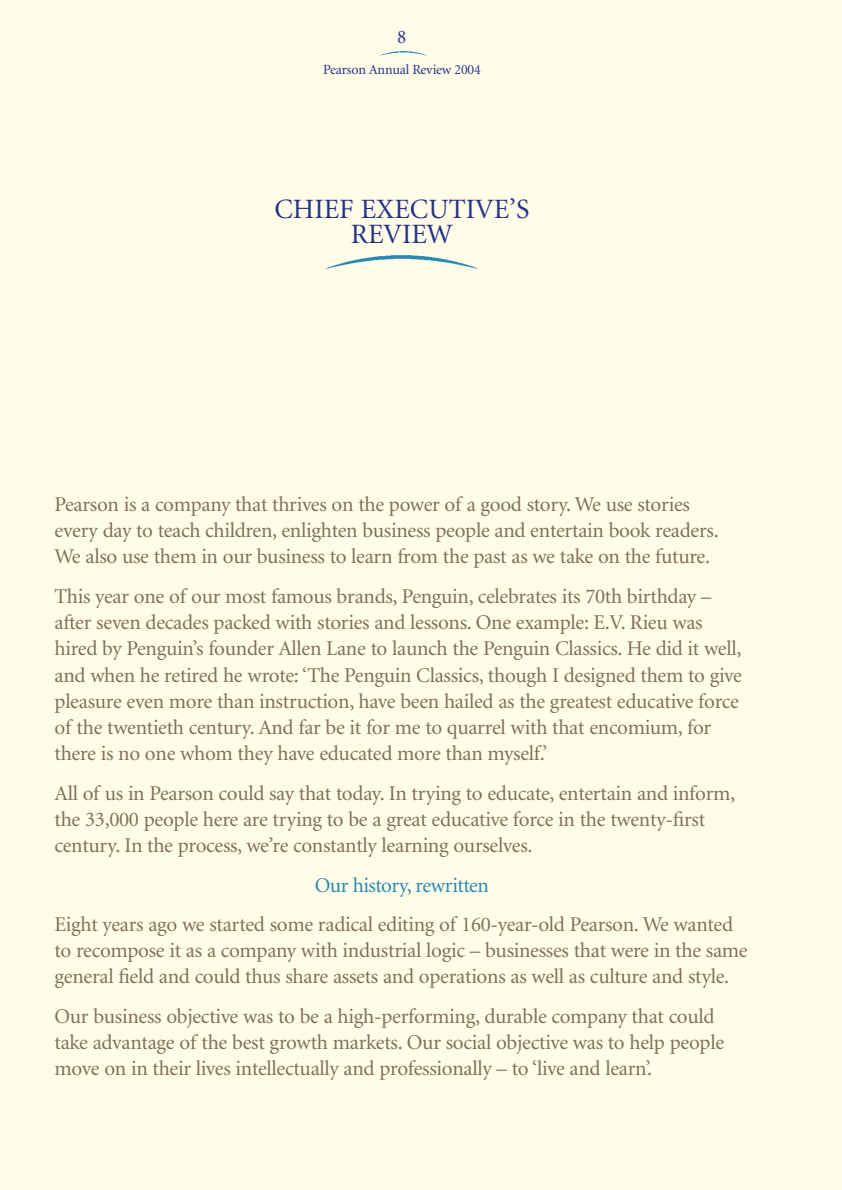
<style>
.page{position:relative;width:842px;height:1190px;background:#fffde8}
.page>*{position:absolute;margin:0;border:0;box-sizing:border-box;transform-origin:0 0}
.t1{font:28px/24.5px "Minion";color:#243289;text-align:center}
.t2{font:21px/26.2px "Minion";letter-spacing:-.015em;color:#806f58}
.t3{font:21px "Minion";letter-spacing:-.025em;color:#2a88b5}
.t4{font:19.25px "Minion";color:#243289}
.t5{font:14px "Minion";letter-spacing:-.015em;color:#243289}
</style>
<div class="page">
<img style="left:380px;top:51px;width:47px;height:5px">
<img style="left:325px;top:255px;width:153px;height:14px">
<p class="t4" style="left:397px;top:30px;width:11px">8</p>
<p class="t5" style="left:323px;top:64px;width:159px">Pearson Annual Review 2004</p>
<h1 class="t1" style="left:274px;top:199px;width:256px">CHIEF EXECUTIVE’S<br>REVIEW</h1>
<p class="t2" style="left:55px;top:493px;width:665px">Pearson is a company that thrives on the power of a good story. We use stories every day to teach children, enlighten business people and entertain book readers.<br>We also use them in our business to learn from the past as we take on the future.</p>
<p class="t2" style="left:55px;top:585px;width:689px">This year one of our most famous brands, Penguin, celebrates its 70th birthday – after seven decades packed with stories and lessons. One example: E.V. Rieu was hired by Penguin’s founder Allen Lane to launch the Penguin Classics. He did it well, and when he retired he wrote: ‘The Penguin Classics, though I designed them to give pleasure even more than instruction, have been hailed as the greatest educative force of the twentieth century. And far be it for me to quarrel with that encomium, for there is no one whom they have educated more than myself.’</p>
<p class="t2" style="left:55px;top:782px;width:682px">All of us in Pearson could say that today. In trying to educate, entertain and inform, the 33,000 people here are trying to be a great educative force in the twenty-first century. In the process, we’re constantly learning ourselves.</p>
<p class="t3" style="left:315px;top:877px;width:176px">Our history, rewritten</p>
<p class="t2" style="left:55px;top:913px;width:694px">Eight years ago we started some radical editing of 160-year-old Pearson. We wanted to recompose it as a company with industrial logic – businesses that were in the same general field and could thus share assets and operations as well as culture and style.</p>
<p class="t2" style="left:55px;top:1005px;width:671px">Our business objective was to be a high-performing, durable company that could take advantage of the best growth markets. Our social objective was to help people move on in their lives intellectually and professionally – to ‘live and learn’.</p>
</div>
